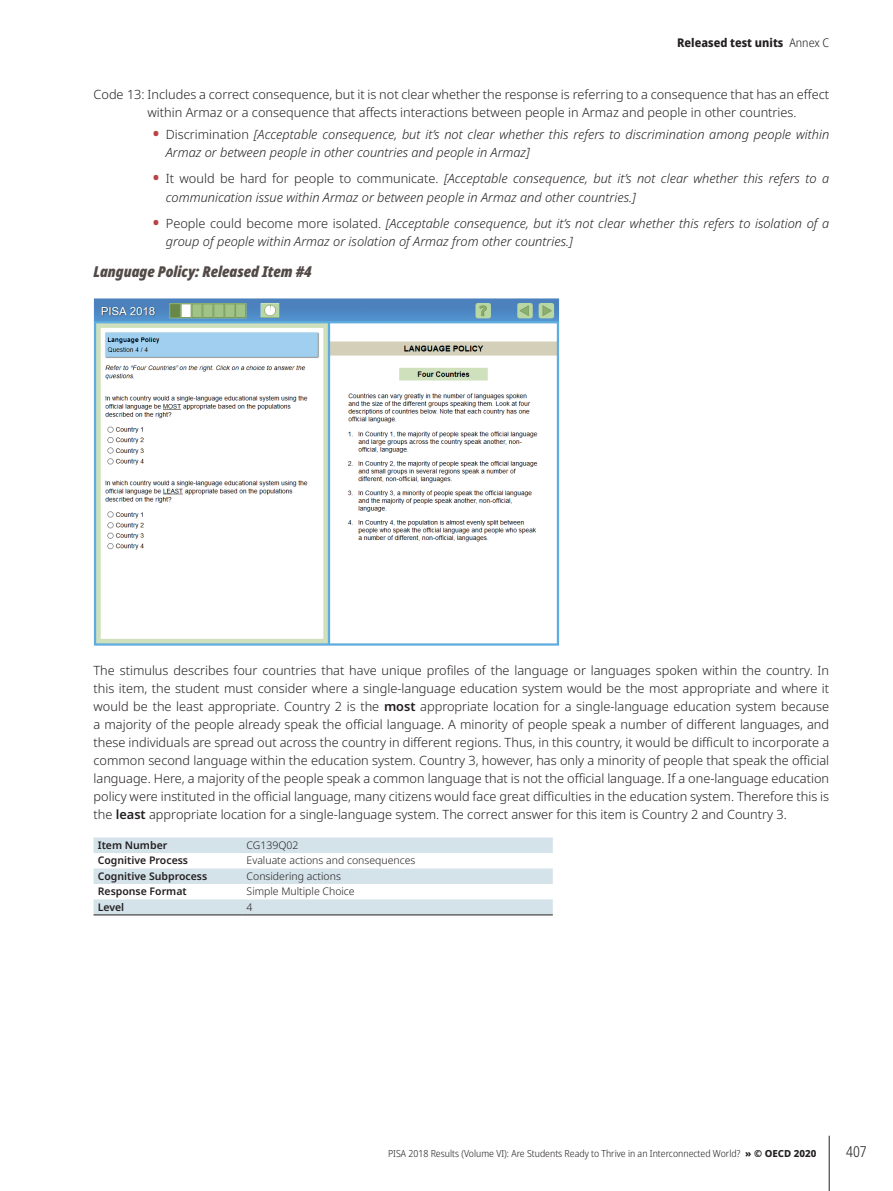
<style>
.page{position:relative;width:893px;height:1191px;background:#fff}
.page>*{position:absolute;margin:0;border:0;box-sizing:border-box;transform-origin:0 0}
.t1{font:italic 900 condensed 15px "Noto Sans";color:#524a47}
.t2{font:300 condensed 15px "Noto Sans";color:#231f20}
.t3{font:300 12.75px/18px "Noto Sans";color:#231f20}
.t4{font:italic 300 12.75px/18px "Noto Sans";color:#231f20}
.t5{font:800 semi-condensed 12px "Noto Sans";color:#231f20}
.t6{font:300 10.5px "Noto Sans";color:#231f20}
.t7{font:600 10.5px "Noto Sans";color:#231f20}
.t8{font:300 semi-condensed 9.75px "Noto Sans";color:#231f20}
.s1{font-weight:300}
.s2{font-weight:900;font-style:normal;font-size:15px;color:#ba4346}
.s3{font-style:normal}
.s4{font-weight:600}
.s5{font-weight:800;font-stretch:normal}
</style>
<div class="page">
<hr style="left:829px;top:1135px;width:1px;height:56px;background:#231f20">
<img style="left:94px;top:298px;width:465px;height:348px">
<svg style="left:94px;top:837px;width:459px;height:77px"></svg>
<hr style="left:94px;top:914px;width:148px;height:1px;background:#231f20">
<hr style="left:242px;top:914px;width:311px;height:1px;background:#231f20">
<p class="t5" style="left:677px;top:34px;width:153px">Released test units <span class="s1">Annex C</span></p>
<p class="t3" style="left:148px;top:85px;width:683px;text-indent:-54px">Code 13: Includes a correct consequence, but it is not clear whether the response is referring to a consequence that has an effect within Armaz or a consequence that affects interactions between people in Armaz and people in other countries.</p>
<p class="t4" style="left:166px;top:126px;width:665px;text-indent:-13px"><span class="s2">•</span> <span class="s3">Discrimination</span> [Acceptable consequence, but it’s not clear whether this refers to discrimination among people within<br>Armaz or between people in other countries and people in Armaz]</p>
<p class="t4" style="left:166px;top:170px;width:665px;text-indent:-13px"><span class="s2">•</span> <span class="s3">It would be hard for people to communicate.</span> [Acceptable consequence, but it’s not clear whether this refers to a communication issue within Armaz or between people in Armaz and other countries.]</p>
<p class="t4" style="left:166px;top:215px;width:665px;text-indent:-13px"><span class="s2">•</span> <span class="s3">People could become more isolated.</span> [Acceptable consequence, but it’s not clear whether this refers to isolation of a group of people within Armaz or isolation of Armaz from other countries.]</p>
<p class="t1" style="left:94px;top:260px;width:220px">Language Policy: Released Item #4</p>
<p class="t3" style="left:94px;top:661px;width:737px;text-align:justify">The stimulus describes four countries that have unique profiles of the language or languages spoken within the country. In this item, the student must consider where a single-language education system would be the most appropriate and where it would be the least appropriate. Country 2 is the <span class="s4">most</span> appropriate location for a single-language education system because a majority of the people already speak the official language. A minority of people speak a number of different languages, and these individuals are spread out across the country in different regions. Thus, in this country, it would be difficult to incorporate a common second language within the education system. Country 3, however, has only a minority of people that speak the official language. Here, a majority of the people speak a common language that is not the official language. If a one-language education policy were instituted in the official language, many citizens would face great difficulties in the education system. Therefore this is the <span class="s4">least</span> appropriate location for a single-language system. The correct answer for this item is Country 2 and Country 3.</p>
<p class="t7" style="left:98px;top:837px;width:71px">Item Number</p>
<p class="t6" style="left:247px;top:837px;width:53px">CG139Q02</p>
<p class="t7" style="left:98px;top:853px;width:92px">Cognitive Process</p>
<p class="t6" style="left:247px;top:853px;width:170px">Evaluate actions and consequences</p>
<p class="t7" style="left:98px;top:868px;width:111px">Cognitive Subprocess</p>
<p class="t6" style="left:247px;top:868px;width:96px">Considering actions</p>
<p class="t7" style="left:98px;top:884px;width:91px">Response Format</p>
<p class="t6" style="left:247px;top:884px;width:110px">Simple Multiple Choice</p>
<p class="t7" style="left:98px;top:899px;width:28px">Level</p>
<p class="t6" style="left:247px;top:899px;width:7px">4</p>
<p class="t8" style="left:388px;top:1146px;width:430px">PISA 2018 Results (Volume VI): Are Students Ready to Thrive in an Interconnected World? <span class="s5">» © OECD 2020</span></p>
<p class="t2" style="left:846px;top:1141px;width:22px">407</p>
</div>
